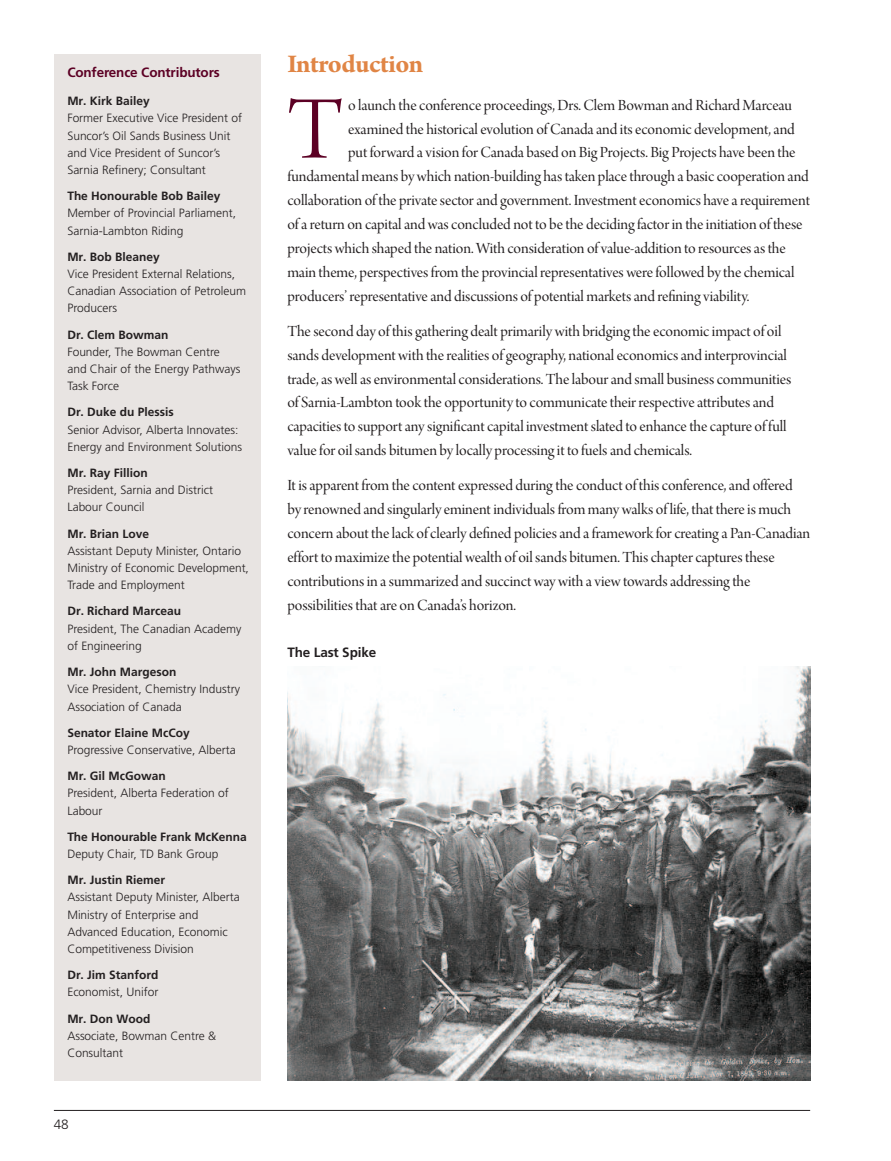
<style>
.page{position:relative;width:891px;height:1161px;background:#fff}
.page>*{position:absolute;margin:0;border:0;box-sizing:border-box;transform-origin:0 0}
.t1{font:94.5px "Arno Pro Light Display";color:#5c0024}
.t2{font:700 27px "Arno Pro";letter-spacing:-.015em;color:#e08545}
.t3{font:16.5px/24px "Arno Pro Display";letter-spacing:-.005em;color:#231f20}
.t4{font:700 13.5px "Frutiger";letter-spacing:-.01em;color:#5c0024}
.t5{font:700 13.5px "Frutiger";letter-spacing:-.01em;color:#231f20}
.t6{font:300 13.5px "Frutiger";color:#231f20}
.t7{font:300 12px/17.2px "Frutiger";color:#231f20}
.t8{font:700 12px "Frutiger";color:#231f20}
</style>
<div class="page">
<hr style="left:54px;top:1110px;width:756px;height:1px;background:#231f20">
<div style="left:54px;top:54px;width:206px;height:1026px;background:#e8e4e2"></div>
<img style="left:287px;top:666px;width:523px;height:414px">
<p class="t4" style="left:67px;top:67px;width:154px">Conference Contributors</p>
<p class="t8" style="left:67px;top:96px;width:84px">Mr. Kirk Bailey</p>
<p class="t7" style="left:67px;top:110px;width:176px">Former Executive Vice President of<br>Suncor’s Oil Sands Business Unit and Vice President of Suncor’s<br>Sarnia Refinery; Consultant</p>
<p class="t8" style="left:67px;top:191px;width:155px">The Honourable Bob Bailey</p>
<p class="t7" style="left:67px;top:205px;width:170px">Member of Provincial Parliament,<br>Sarnia-Lambton Riding</p>
<p class="t8" style="left:67px;top:252px;width:94px">Mr. Bob Bleaney</p>
<p class="t7" style="left:67px;top:266px;width:180px">Vice President External Relations,<br>Canadian Association of Petroleum<br>Producers</p>
<p class="t8" style="left:67px;top:330px;width:103px">Dr. Clem Bowman</p>
<p class="t7" style="left:67px;top:344px;width:174px">Founder, The Bowman Centre and Chair of the Energy Pathways<br>Task Force</p>
<p class="t8" style="left:67px;top:407px;width:108px">Dr. Duke du Plessis</p>
<p class="t7" style="left:67px;top:422px;width:176px">Senior Advisor, Alberta Innovates:<br>Energy and Environment Solutions</p>
<p class="t8" style="left:67px;top:468px;width:82px">Mr. Ray Fillion</p>
<p class="t7" style="left:67px;top:482px;width:147px">President, Sarnia and District<br>Labour Council</p>
<p class="t8" style="left:67px;top:529px;width:83px">Mr. Brian Love</p>
<p class="t7" style="left:67px;top:543px;width:183px">Assistant Deputy Minister, Ontario<br>Ministry of Economic Development,<br>Trade and Employment</p>
<p class="t8" style="left:67px;top:606px;width:115px">Dr. Richard Marceau</p>
<p class="t7" style="left:67px;top:621px;width:176px">President, The Canadian Academy of Engineering</p>
<p class="t8" style="left:67px;top:667px;width:111px">Mr. John Margeson</p>
<p class="t7" style="left:67px;top:681px;width:174px">Vice President, Chemistry Industry<br>Association of Canada</p>
<p class="t8" style="left:67px;top:728px;width:124px">Senator Elaine McCoy</p>
<p class="t7" style="left:67px;top:742px;width:170px">Progressive Conservative, Alberta</p>
<p class="t8" style="left:67px;top:771px;width:100px">Mr. Gil McGowan</p>
<p class="t7" style="left:67px;top:785px;width:163px">President, Alberta Federation of<br>Labour</p>
<p class="t8" style="left:67px;top:832px;width:181px">The Honourable Frank McKenna</p>
<p class="t7" style="left:67px;top:846px;width:153px">Deputy Chair, TD Bank Group</p>
<p class="t8" style="left:67px;top:875px;width:99px">Mr. Justin Riemer</p>
<p class="t7" style="left:67px;top:889px;width:174px">Assistant Deputy Minister, Alberta<br>Ministry of Enterprise and<br>Advanced Education, Economic<br>Competitiveness Division</p>
<p class="t8" style="left:67px;top:970px;width:93px">Dr. Jim Stanford</p>
<p class="t7" style="left:67px;top:985px;width:93px">Economist, Unifor</p>
<p class="t8" style="left:67px;top:1014px;width:85px">Mr. Don Wood</p>
<p class="t7" style="left:67px;top:1028px;width:150px">Associate, Bowman Centre &amp;<br>Consultant</p>
<p class="t6" style="left:54px;top:1118px;width:16px">48</p>
<h2 class="t2" style="left:287px;top:55px;width:137px">Introduction</h2>
<h1 class="t1" style="left:287px;top:93px;width:58px">T</h1>
<p class="t3" style="left:348px;top:94px;width:445px">o launch theconference proceedings,Drs.Clem Bowman and Richard Marceau</p>
<p class="t3" style="left:348px;top:118px;width:448px">examined the historicalevolution ofCanadaand itseconomic development,and</p>
<p class="t3" style="left:348px;top:142px;width:449px">put forward avision forCanada based on Big Projects. Big Projects have been the</p>
<p class="t3" style="left:287px;top:166px;width:523px">fundamental means bywhich nation-building hastaken placethrough a basiccooperation and</p>
<p class="t3" style="left:287px;top:190px;width:524px">collaboration of the privatesectorand government. Investmenteconomics havearequirement</p>
<p class="t3" style="left:287px;top:214px;width:517px">ofareturn on capitalandwasconcluded not to bethe deciding factorin theinitiation of these</p>
<p class="t3" style="left:287px;top:238px;width:500px">projectswhich shaped the nation. With consideration ofvalue-addition to resourcesasthe</p>
<p class="t3" style="left:287px;top:262px;width:509px">main theme, perspectivesfrom the provincialrepresentativeswerefollowed bythechemical</p>
<p class="t3" style="left:287px;top:286px;width:463px">producers’representativeand discussions of potential marketsand refining viability.</p>
<p class="t3" style="left:287px;top:320px;width:505px">Thesecond day of this gathering dealt primarilywith bridging theeconomicimpact of oil sands developmentwith therealities of geography, nationaleconomicsand interprovincial trade,aswellasenvironmentalconsiderations.Thelabourand small businesscommunities of Sarnia-Lambton took the opportunityto communicatetheirrespectiveattributesand capacitiesto supportanysignificantcapital investmentslated to enhancethecapture of full valuefor oilsands bitumen bylocally processing it to fuelsand chemicals.</p>
<p class="t3" style="left:287px;top:474px;width:524px">It isapparent from thecontentexpressed during theconduct of thisconference,and offered byrenowned and singularlyeminent individualsfrom manywalks of life, that thereis much concern about thelack ofclearly defined policiesand aframework forcreating a Pan-Canadian effort to maximizethe potentialwealth of oilsands bitumen.Thischaptercapturesthese contributionsin asummarized and succinctwaywith aviewtowardsaddressing the possibilitiesthatare onCanada’s horizon.</p>
<p class="t5" style="left:287px;top:647px;width:90px">The Last Spike</p>
</div>
